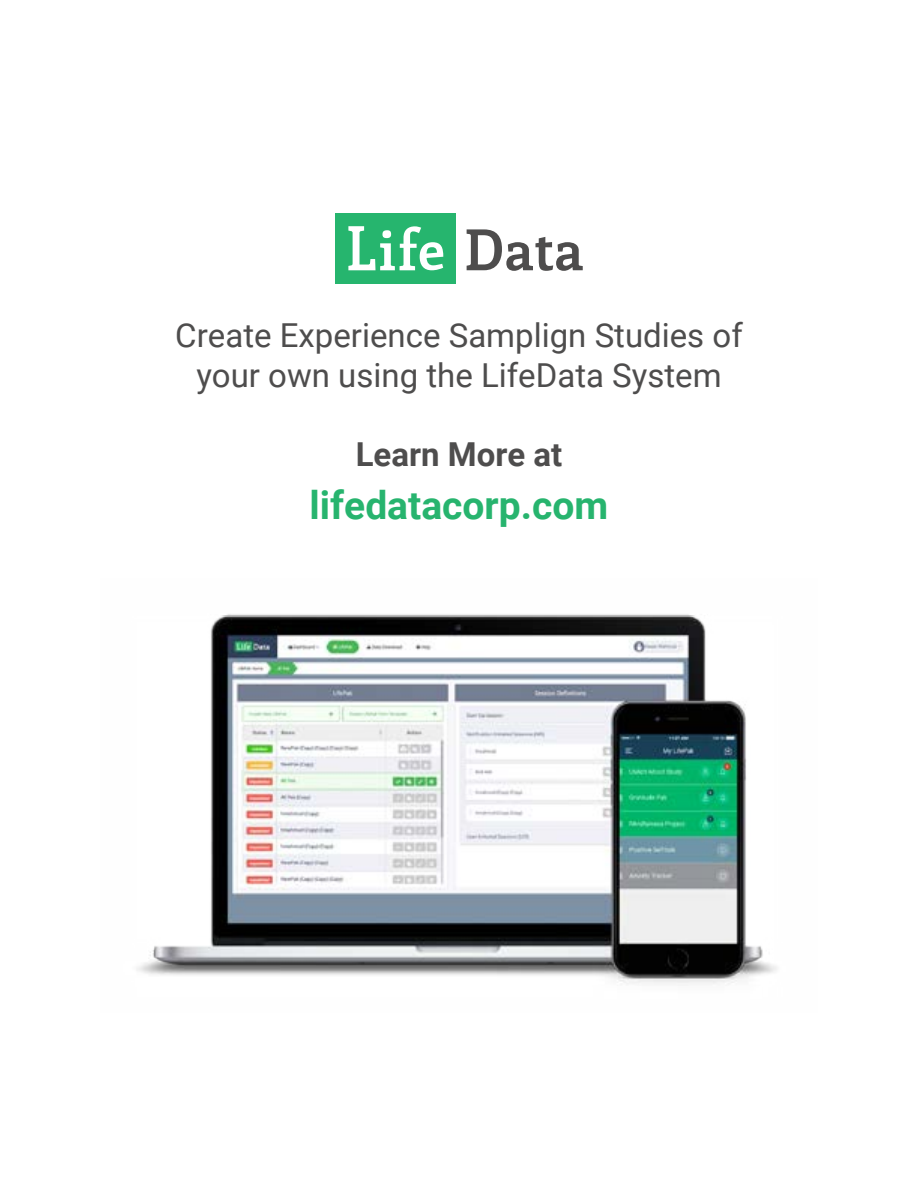
<style>
.page{position:relative;width:918px;height:1188px;background:#fff}
.page>*{position:absolute;margin:0;border:0;box-sizing:border-box;transform-origin:0 0}
.t1{font:700 39px "Roboto";color:#27b46e}
.t2{font:33px/39.6px "Roboto";color:#4e4d4d;text-align:center}
.t3{font:700 33px "Roboto";color:#4e4d4d}
</style>
<div class="page">
<svg style="left:467px;top:229px;width:116px;height:42px"></svg>
<div style="left:335px;top:214px;width:121px;height:70px;background:#26b56e"></div>
<svg style="left:348px;top:226px;width:95px;height:44px"></svg>
<img style="left:137px;top:614px;width:640px;height:370px">
<p class="t2" style="left:175px;top:314px;width:569px">Create Experience Samplign Studies of your own using the LifeData System</p>
<p class="t3" style="left:356px;top:431px;width:208px">Learn More at</p>
<p class="t1" style="left:310px;top:478px;width:300px">lifedatacorp.com</p>
</div>
